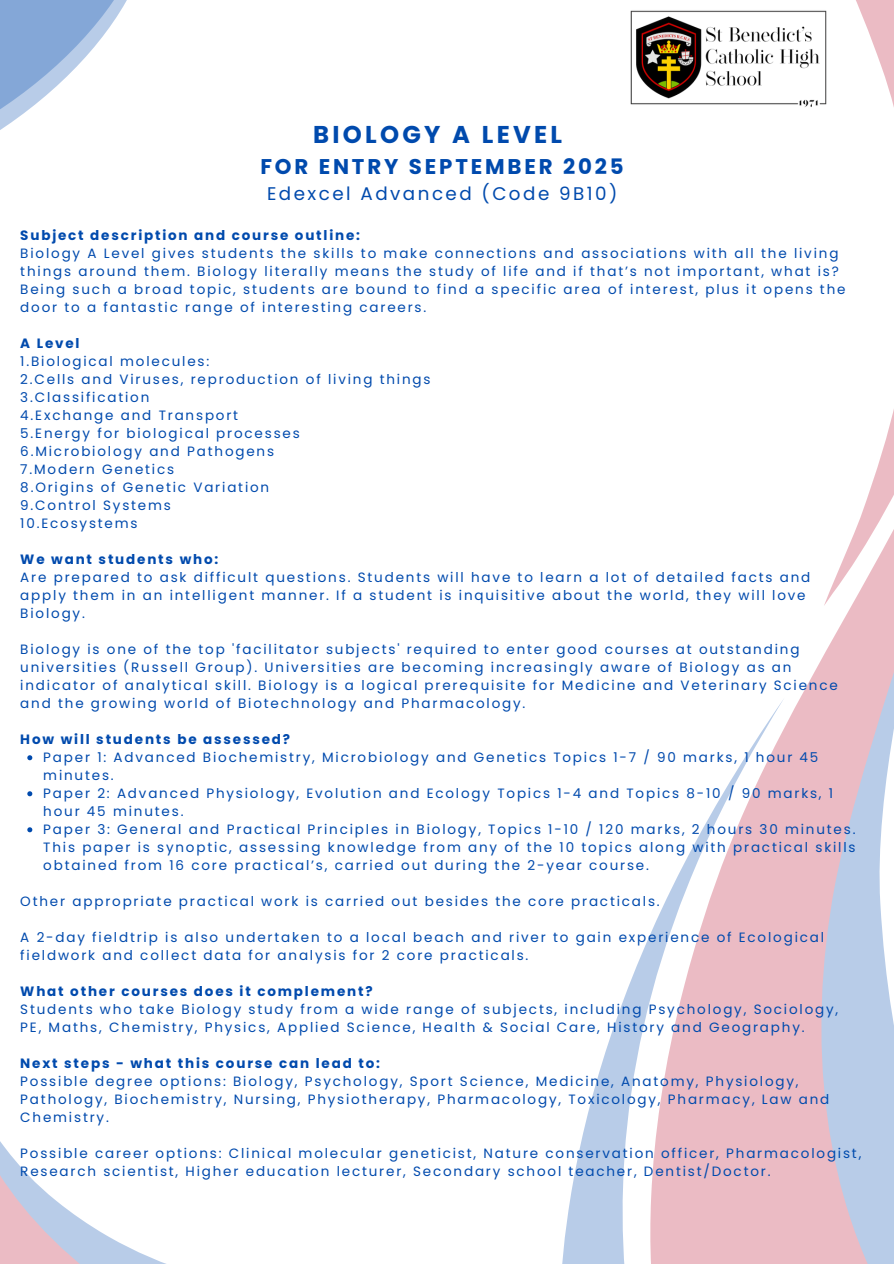
<style>
.page{position:relative;width:894px;height:1264px;background:#fff}
.page>*{position:absolute;margin:0;border:0;box-sizing:border-box;transform-origin:0 0}
.t1{font:700 24.3px "Poppins";letter-spacing:.135em;color:#004aad}
.t2{font:700 21.3px "Poppins";letter-spacing:.135em;color:#004aad}
.t3{font:18.3px "Poppins";letter-spacing:.135em;color:#004aad}
.t4{font:13.5px/18px "Poppins";letter-spacing:.135em;color:#004aad}
.t5{font:700 13.5px "Poppins";letter-spacing:.135em;color:#004aad}
</style>
<div class="page">
<svg style="left:0;top:828px;width:163px;height:435px"></svg>
<img style="left:630px;top:10px;width:6px;height:95px">
<svg style="left:0;top:0;width:127px;height:130px"></svg>
<svg style="left:636px;top:10px;width:147px;height:95px"></svg>
<svg style="left:562px;top:1106px;width:28px;height:157px;fill:#b8cce8"></svg>
<svg style="left:783px;top:0;width:110px;height:107px"></svg>
<svg style="left:590px;top:413px;width:303px;height:850px"></svg>
<svg style="left:27px;top:755px;width:5px;height:5px"></svg>
<svg style="left:27px;top:791px;width:5px;height:5px"></svg>
<svg style="left:27px;top:827px;width:5px;height:5px"></svg>
<p class="t1" style="left:313px;top:118px;width:250px">BIOLOGY A LEVEL</p>
<p class="t2" style="left:260px;top:151px;width:365px">FOR ENTRY SEPTEMBER 2025</p>
<p class="t3" style="left:267px;top:180px;width:352px">Edexcel Advanced (Code 9B10)</p>
<p class="t5" style="left:20px;top:226px;width:341px">Subject description and course outline:</p>
<h1 class="t4" style="left:20px;top:244px;width:826px">Biology A Level gives students the skills to make connections and associations with all the living things around them. Biology literally means the study of life and if that’s not important, what is?<br>Being such a broad topic, students are bound to find a specific area of interest, plus it opens the</h1>
<p class="t4" style="left:20px;top:298px;width:407px">door to a fantastic range of interesting careers.</p>
<p class="t5" style="left:20px;top:334px;width:61px">A Level</p>
<p class="t4" style="left:20px;top:352px;width:190px">1.Biological molecules:</p>
<p class="t4" style="left:20px;top:370px;width:411px">2.Cells and Viruses, reproduction of living things</p>
<p class="t4" style="left:20px;top:388px;width:131px">3.Classification</p>
<p class="t4" style="left:20px;top:406px;width:219px">4.Exchange and Transport</p>
<p class="t4" style="left:20px;top:424px;width:281px">5.Energy for biological processes</p>
<p class="t4" style="left:20px;top:442px;width:255px">6.Microbiology and Pathogens</p>
<p class="t4" style="left:20px;top:460px;width:155px">7.Modern Genetics</p>
<p class="t4" style="left:20px;top:478px;width:250px">8.Origins of Genetic Variation</p>
<p class="t4" style="left:20px;top:496px;width:152px">9.Control Systems</p>
<p class="t4" style="left:20px;top:514px;width:119px">10.Ecosystems</p>
<p class="t5" style="left:20px;top:550px;width:199px">We want students who:</p>
<p class="t4" style="left:20px;top:568px;width:791px">Are prepared to ask difficult questions. Students will have to learn a lot of detailed facts and apply them in an intelligent manner. If a student is inquisitive about the world, they will love<br>Biology.</p>
<p class="t4" style="left:20px;top:640px;width:818px">Biology is one of the top 'facilitator subjects' required to enter good courses at outstanding universities (Russell Group). Universities are becoming increasingly aware of Biology as an indicator of analytical skill. Biology is a logical prerequisite for Medicine and Veterinary Science and the growing world of Biotechnology and Pharmacology.</p>
<p class="t5" style="left:20px;top:730px;width:271px">How will students be assessed?</p>
<p class="t4" style="left:43px;top:748px;width:776px">Paper 1: Advanced Biochemistry, Microbiology and Genetics Topics 1-7 / 90 marks, 1 hour 45 minutes.</p>
<h2 class="t4" style="left:43px;top:784px;width:791px">Paper 2: Advanced Physiology, Evolution and Ecology Topics 1-4 and Topics 8-10 / 90 marks, 1 hour 45 minutes.</h2>
<p class="t4" style="left:43px;top:820px;width:813px;text-align:justify">Paper 3: General and Practical Principles in Biology, Topics 1-10 / 120 marks, 2 hours 30 minutes.<br>This paper is synoptic, assessing knowledge from any of the 10 topics along with practical skills obtained from 16 core practical’s, carried out during the 2-year course.</p>
<p class="t4" style="left:20px;top:892px;width:640px">Other appropriate practical work is carried out besides the core practicals.</p>
<p class="t4" style="left:20px;top:928px;width:805px">A 2-day fieldtrip is also undertaken to a local beach and river to gain experience of Ecological fieldwork and collect data for analysis for 2 core practicals.</p>
<p class="t5" style="left:20px;top:982px;width:354px">What other courses does it complement?</p>
<p class="t4" style="left:20px;top:1000px;width:819px">Students who take Biology study from a wide range of subjects, including Psychology, Sociology,<br>PE, Maths, Chemistry, Physics, Applied Science, Health &amp; Social Care, History and Geography.</p>
<p class="t5" style="left:20px;top:1054px;width:361px">Next steps - what this course can lead to:</p>
<p class="t4" style="left:20px;top:1072px;width:810px">Possible degree options: Biology, Psychology, Sport Science, Medicine, Anatomy, Physiology,<br>Pathology, Biochemistry, Nursing, Physiotherapy, Pharmacology, Toxicology, Pharmacy, Law and<br>Chemistry.</p>
<p class="t4" style="left:20px;top:1144px;width:842px">Possible career options: Clinical molecular geneticist, Nature conservation officer, Pharmacologist,<br>Research scientist, Higher education lecturer, Secondary school teacher, Dentist/Doctor.</p>
</div>
